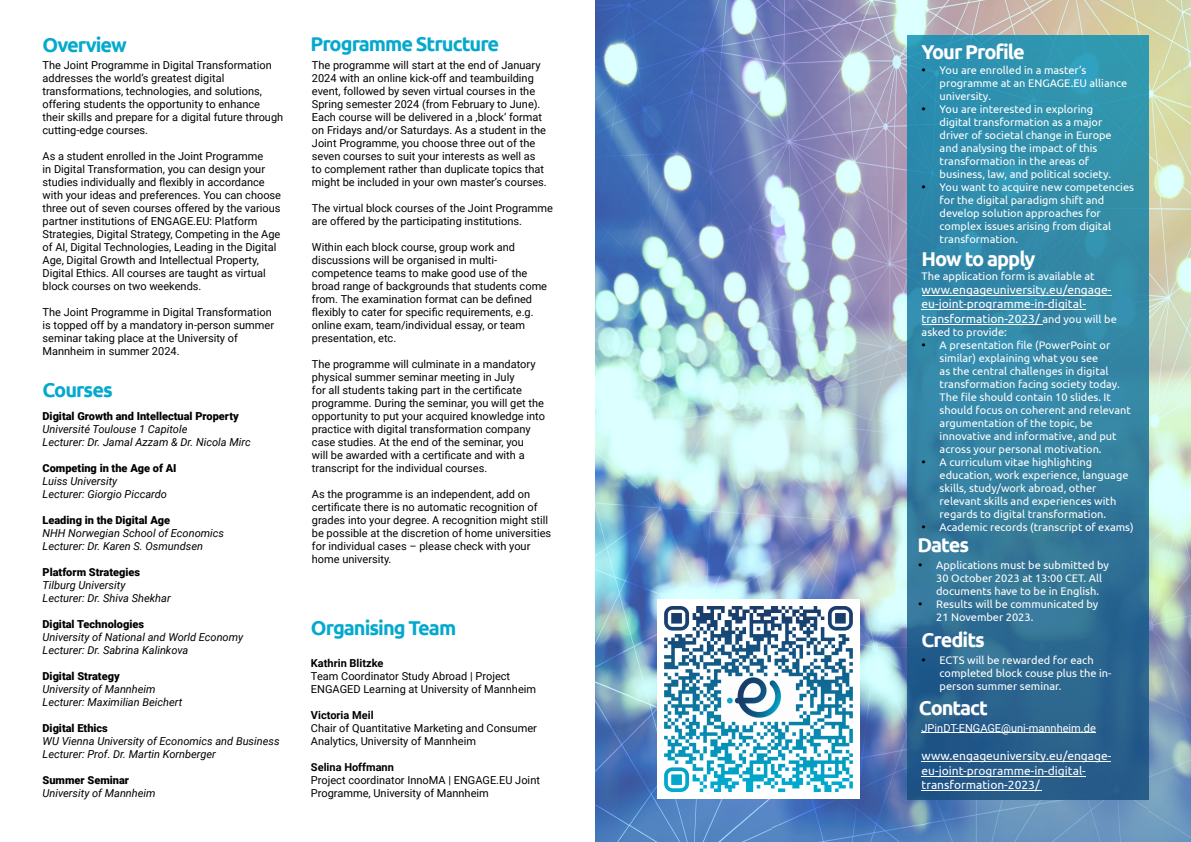
<style>
.page{position:relative;width:1191px;height:842px;background:#fff}
.page>*{position:absolute;margin:0;border:0;box-sizing:border-box;transform-origin:0 0}
.t1{font:700 20px "Ubuntu";letter-spacing:-.05em;color:#05a9cd}
.t2{font:700 20px "Ubuntu";letter-spacing:-.05em;color:#fff}
.t3{font:12px/14.4px "Ubuntu";color:#fff}
.t4{font:11px/13px "Roboto";color:#000}
.t5{font:11px/13px "Ubuntu";color:#fff}
.t6{font:italic 11px/13px "Roboto";color:#000}
.t7{font:900 11px "Roboto";color:#000}
.t8{font:700 11px "Roboto";color:#000}
.t9{font:11px "Roboto";color:#fff}
.s1{font-size:12px;color:#000}
.s2{font-size:11px}
</style>
<div class="page">
<img style="left:595px;top:0;width:331px;height:210px">
<img style="left:926px;top:0;width:265px;height:70px">
<img style="left:1147px;top:70px;width:44px;height:772px">
<img style="left:595px;top:210px;width:312px;height:421px">
<img style="left:595px;top:631px;width:331px;height:211px">
<img style="left:926px;top:799px;width:221px;height:43px">
<img style="left:907px;top:36px;width:241px;height:763px">
<hr style="left:921px;top:295px;width:190px;height:1px;background:#fff">
<hr style="left:921px;top:309px;width:165px;height:1px;background:#fff">
<hr style="left:921px;top:324px;width:121px;height:1px;background:#fff">
<hr style="left:921px;top:732px;width:174px;height:1px;background:#fff">
<hr style="left:921px;top:761px;width:190px;height:1px;background:#fff">
<hr style="left:921px;top:776px;width:165px;height:1px;background:#fff">
<hr style="left:921px;top:790px;width:121px;height:1px;background:#fff">
<img style="left:657px;top:599px;width:203px;height:200px">
<h1 class="t1" style="left:43px;top:32px;width:86px">Overview</h1>
<h1 class="t1" style="left:310px;top:31px;width:190px">Programme Structure</h1>
<p class="t4" style="left:43px;top:58px;width:242px">The Joint Programme in Digital Transformation addresses the world’s greatest digital transformations, technologies, and solutions, offering students the opportunity to enhance their skills and prepare for a digital future through cutting-edge courses.</p>
<p class="t4" style="left:43px;top:149px;width:240px">As a student enrolled in the Joint Programme<br>in Digital Transformation, you can design your studies individually and flexibly in accordance with your ideas and preferences. You can choose three out of seven courses offered by the various partner institutions of ENGAGE.EU: Platform Strategies, Digital Strategy, Competing in the Age of AI, Digital Technologies, Leading in the Digital Age, Digital Growth and Intellectual Property, Digital Ethics. All courses are taught as virtual block courses on two weekends.</p>
<p class="t4" style="left:43px;top:305px;width:233px">The Joint Programme in Digital Transformation is topped off by a mandatory in-person summer seminar taking place at the University of Mannheim in summer 2024.</p>
<h1 class="t1" style="left:43px;top:378px;width:72px">Courses</h1>
<p class="t7" style="left:43px;top:408px;width:198px">Digital Growth and Intellectual Property</p>
<p class="t6" style="left:43px;top:422px;width:210px">Université Toulouse 1 Capitole<br>Lecturer: Dr. Jamal Azzam &amp; Dr. Nicola Mirc</p>
<p class="t7" style="left:43px;top:460px;width:136px">Competing in the Age of AI</p>
<p class="t6" style="left:43px;top:474px;width:126px">Luiss University<br>Lecturer: Giorgio Piccardo</p>
<p class="t7" style="left:43px;top:512px;width:129px">Leading in the Digital Age</p>
<p class="t6" style="left:43px;top:526px;width:183px">NHH Norwegian School of Economics<br>Lecturer: Dr. Karen S. Osmundsen</p>
<p class="t7" style="left:43px;top:564px;width:99px">Platform Strategies</p>
<p class="t6" style="left:43px;top:578px;width:130px">Tilburg University<br>Lecturer: Dr. Shiva Shekhar</p>
<p class="t7" style="left:43px;top:616px;width:103px">Digital Technologies</p>
<p class="t6" style="left:43px;top:630px;width:202px">University of National and World Economy<br>Lecturer: Dr. Sabrina Kalinkova</p>
<p class="t7" style="left:43px;top:668px;width:79px">Digital Strategy</p>
<p class="t6" style="left:43px;top:682px;width:141px">University of Mannheim<br>Lecturer: Maximilian Beichert</p>
<p class="t7" style="left:43px;top:720px;width:67px">Digital Ethics</p>
<p class="t6" style="left:43px;top:734px;width:238px">WU Vienna University of Economics and Business<br>Lecturer: Prof. Dr. Martin Kornberger</p>
<p class="t7" style="left:43px;top:772px;width:88px">Summer Seminar</p>
<p class="t6" style="left:43px;top:786px;width:115px">University of Mannheim</p>
<p class="t4" style="left:312px;top:58px;width:236px">The programme will start at the end of January 2024 with an online kick-off and teambuilding event, followed by seven virtual courses in the Spring semester 2024 (from February to June).<br>Each course will be delivered in a ‚block‘ format on Fridays and/or Saturdays. As a student in the Joint Programme, you choose three out of the seven courses to suit your interests as well as to complement rather than duplicate topics that might be included in your own master’s courses.</p>
<p class="t4" style="left:312px;top:201px;width:242px">The virtual block courses of the Joint Programme are offered by the participating institutions.</p>
<p class="t4" style="left:312px;top:240px;width:237px">Within each block course, group work and discussions will be organised in multi&shy;competence teams to make good use of the broad range of backgrounds that students come from. The examination format can be defined flexibly to cater for specific requirements, e.g. online exam, team/individual essay, or team presentation, etc.</p>
<p class="t4" style="left:312px;top:357px;width:234px">The programme will culminate in a mandatory physical summer seminar meeting in July<br>for all students taking part in the certificate programme. During the seminar, you will get the opportunity to put your acquired knowledge into practice with digital transformation company case studies. At the end of the seminar, you<br>will be awarded with a certificate and with a transcript for the individual courses.</p>
<p class="t4" style="left:312px;top:487px;width:241px">As the programme is an independent, add on certificate there is no automatic recognition of grades into your degree. A recognition might still be possible at the discretion of home universities for individual cases – please check with your home university.</p>
<h1 class="t1" style="left:311px;top:616px;width:147px">Organising Team</h1>
<p class="t8" style="left:311px;top:655px;width:74px">Kathrin Blitzke</p>
<p class="t4" style="left:311px;top:669px;width:227px">Team Coordinator Study Abroad | Project<br>ENGAGED Learning at University of Mannheim</p>
<p class="t8" style="left:311px;top:707px;width:64px">Victoria Meil</p>
<p class="t4" style="left:311px;top:721px;width:227px">Chair of Quantitative Marketing and Consumer<br>Analytics, University of Mannheim</p>
<p class="t8" style="left:311px;top:759px;width:84px">Selina Hoffmann</p>
<p class="t4" style="left:311px;top:773px;width:230px">Project coordinator InnoMA | ENGAGE.EU Joint<br>Programme, University of Mannheim</p>
<h1 class="t2" style="left:921px;top:40px;width:105px">Your Profile</h1>
<p class="t5" style="left:939px;top:63px;width:189px;text-indent:-18px"><span class="s1">•</span> You are enrolled in a master’s programme at an ENGAGE.EU alliance university.</p>
<p class="t5" style="left:939px;top:102px;width:174px;text-indent:-18px"><span class="s1">•</span> You are interested in exploring digital transformation as a major driver of societal change in Europe and analysing the impact of this transformation in the areas of business, law, and political society.</p>
<p class="t5" style="left:939px;top:180px;width:196px;text-indent:-18px"><span class="s1">•</span> You want to acquire new competencies for the digital paradigm shift and develop solution approaches for complex issues arising from digital transformation.</p>
<h1 class="t2" style="left:921px;top:246px;width:115px">How to apply</h1>
<p class="t5" style="left:921px;top:269px;width:175px">The application form is available at</p>
<p class="t3" style="left:921px;top:282px;width:197px">www.engageuniversity.eu/engage&shy;eu-joint-programme-in-digital&shy;transformation-2023/ <span class="s2">and you will be</span></p>
<p class="t5" style="left:921px;top:325px;width:87px">asked to provide:</p>
<p class="t5" style="left:939px;top:338px;width:193px;text-indent:-18px"><span class="s1">•</span> A presentation file (PowerPoint or similar) explaining what you see<br>as the central challenges in digital transformation facing society today.<br>The file should contain 10 slides. It should focus on coherent and relevant argumentation of the topic, be innovative and informative, and put across your personal motivation.</p>
<p class="t5" style="left:939px;top:455px;width:190px;text-indent:-18px"><span class="s1">•</span> A curriculum vitae highlighting education, work experience, language skills, study/work abroad, other relevant skills and experiences with regards to digital transformation.</p>
<p class="t5" style="left:921px;top:520px;width:214px"><span class="s1">•</span> Academic records (transcript of exams)</p>
<h1 class="t2" style="left:917px;top:532px;width:53px">Dates</h1>
<p class="t5" style="left:936px;top:559px;width:174px;text-indent:-18px"><span class="s1">•</span> Applications must be submitted by<br>30 October 2023 at 13:00 CET. All documents have to be in English.</p>
<p class="t5" style="left:936px;top:598px;width:164px;text-indent:-18px"><span class="s1">•</span> Results will be communicated by<br>21 November 2023.</p>
<h1 class="t2" style="left:921px;top:628px;width:65px">Credits</h1>
<p class="t5" style="left:939px;top:653px;width:173px;text-indent:-18px"><span class="s1">•</span> ECTS will be rewarded for each completed block couse plus the in&shy;person summer seminar.</p>
<h1 class="t2" style="left:919px;top:695px;width:71px">Contact</h1>
<p class="t9" style="left:921px;top:720px;width:176px">JPinDT-ENGAGE@uni-mannheim.de</p>
<p class="t3" style="left:921px;top:748px;width:191px">www.engageuniversity.eu/engage&shy;eu-joint-programme-in-digital&shy;transformation-2023/</p>
</div>
